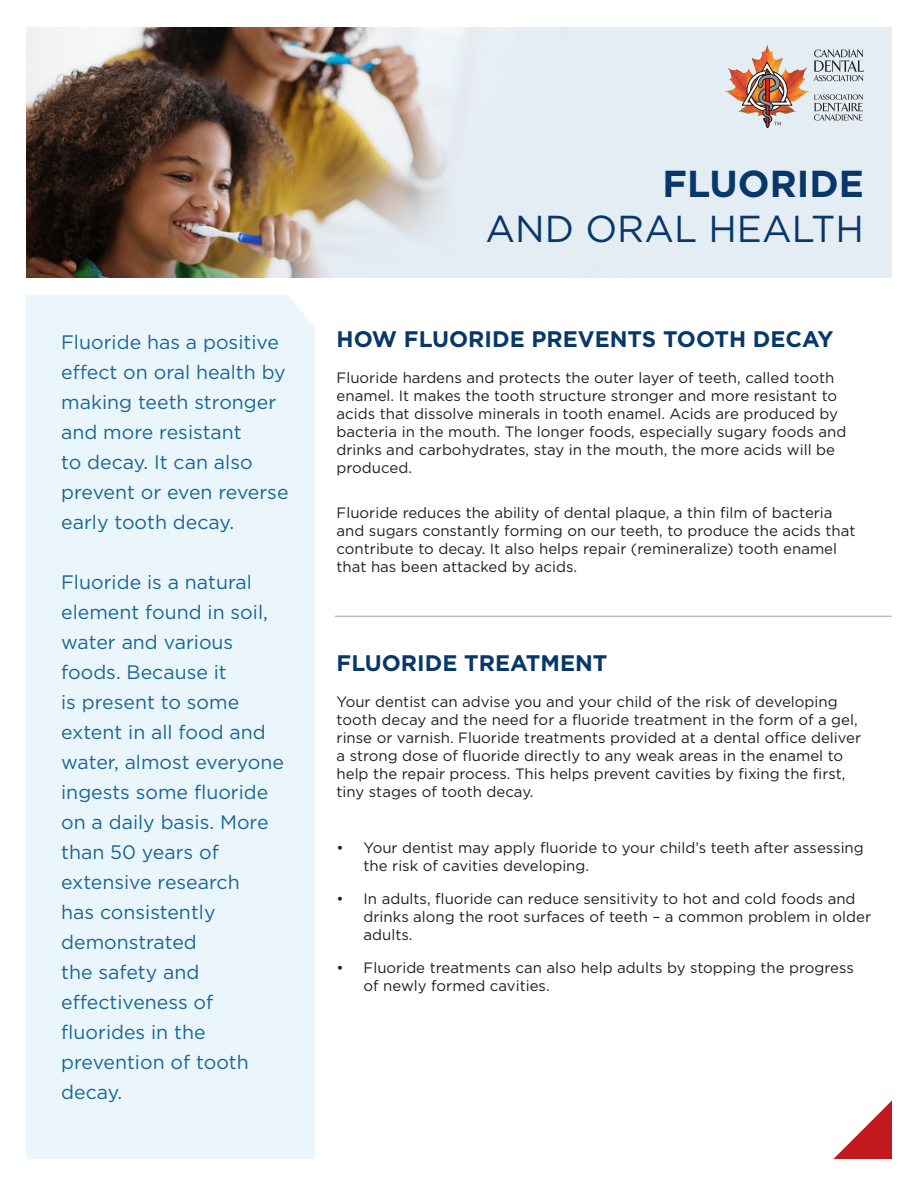
<style>
.page{position:relative;width:918px;height:1188px;background:#fff}
.page>*{position:absolute;margin:0;border:0;box-sizing:border-box;transform-origin:0 0}
.t1{font:37.5px "Gotham";color:#073869}
.t2{font:700 37.5px "Gotham";color:#073869}
.t3{font:700 22.5px "Gotham";color:#073869}
.t4{font:19.5px/30px "Gotham";color:#1b6795}
.t5{font:15px/18px "Gotham";color:#231f20}
</style>
<div class="page">
<div style="left:26px;top:295px;width:289px;height:864px;background:#eaf6fc"></div>
<img style="left:26px;top:27px;width:866px;height:251px">
<img style="left:724px;top:51px;width:87px;height:65px">
<svg style="left:814px;top:49px;width:50px;height:32px;background:#b7bec3"></svg>
<svg style="left:814px;top:94px;width:49px;height:27px"></svg>
<img style="left:741px;top:61px;width:52px;height:67px">
<svg style="left:833px;top:1100px;width:59px;height:59px"></svg>
<hr style="left:335px;top:616px;width:583px;height:1px;background:#bdbfbf">
<div style="left:893px;top:0;width:25px;height:1188px;background:#fff"></div>
<p class="t4" style="left:61px;top:326px;width:229px">Fluoride has a positive effect on oral health by making teeth stronger and more resistant<br>to decay. It can also prevent or even reverse early tooth decay.</p>
<p class="t4" style="left:61px;top:566px;width:224px">Fluoride is a natural element found in soil, water and various foods. Because it<br>is present to some extent in all food and water, almost everyone ingests some fluoride on a daily basis. More than 50 years of extensive research<br>has consistently demonstrated<br>the safety and effectiveness of fluorides in the prevention of tooth decay.</p>
<p class="t2" style="left:663px;top:159px;width:203px">FLUORIDE</p>
<p class="t1" style="left:486px;top:205px;width:380px">AND ORAL HEALTH</p>
<p class="t3" style="left:337px;top:325px;width:499px">HOW FLUORIDE PREVENTS TOOTH DECAY</p>
<p class="t5" style="left:337px;top:369px;width:511px">Fluoride hardens and protects the outer layer of teeth, called tooth enamel. It makes the tooth structure stronger and more resistant to acids that dissolve minerals in tooth enamel. Acids are produced by bacteria in the mouth. The longer foods, especially sugary foods and drinks and carbohydrates, stay in the mouth, the more acids will be produced.</p>
<p class="t5" style="left:337px;top:504px;width:520px">Fluoride reduces the ability of dental plaque, a thin film of bacteria and sugars constantly forming on our teeth, to produce the acids that contribute to decay. It also helps repair (remineralize) tooth enamel that has been attacked by acids.</p>
<p class="t3" style="left:337px;top:649px;width:272px">FLUORIDE TREATMENT</p>
<p class="t5" style="left:337px;top:693px;width:526px">Your dentist can advise you and your child of the risk of developing tooth decay and the need for a fluoride treatment in the form of a gel, rinse or varnish. Fluoride treatments provided at a dental office deliver a strong dose of fluoride directly to any weak areas in the enamel to help the repair process. This helps prevent cavities by fixing the first, tiny stages of tooth decay.</p>
<p class="t5" style="left:364px;top:838px;width:502px;text-indent:-27px">• Your dentist may apply fluoride to your child’s teeth after assessing the risk of cavities developing.</p>
<p class="t5" style="left:364px;top:889px;width:509px;text-indent:-27px">• In adults, fluoride can reduce sensitivity to hot and cold foods and drinks along the root surfaces of teeth – a common problem in older adults.</p>
<p class="t5" style="left:364px;top:958px;width:492px;text-indent:-27px">• Fluoride treatments can also help adults by stopping the progress of newly formed cavities.</p>
</div>
